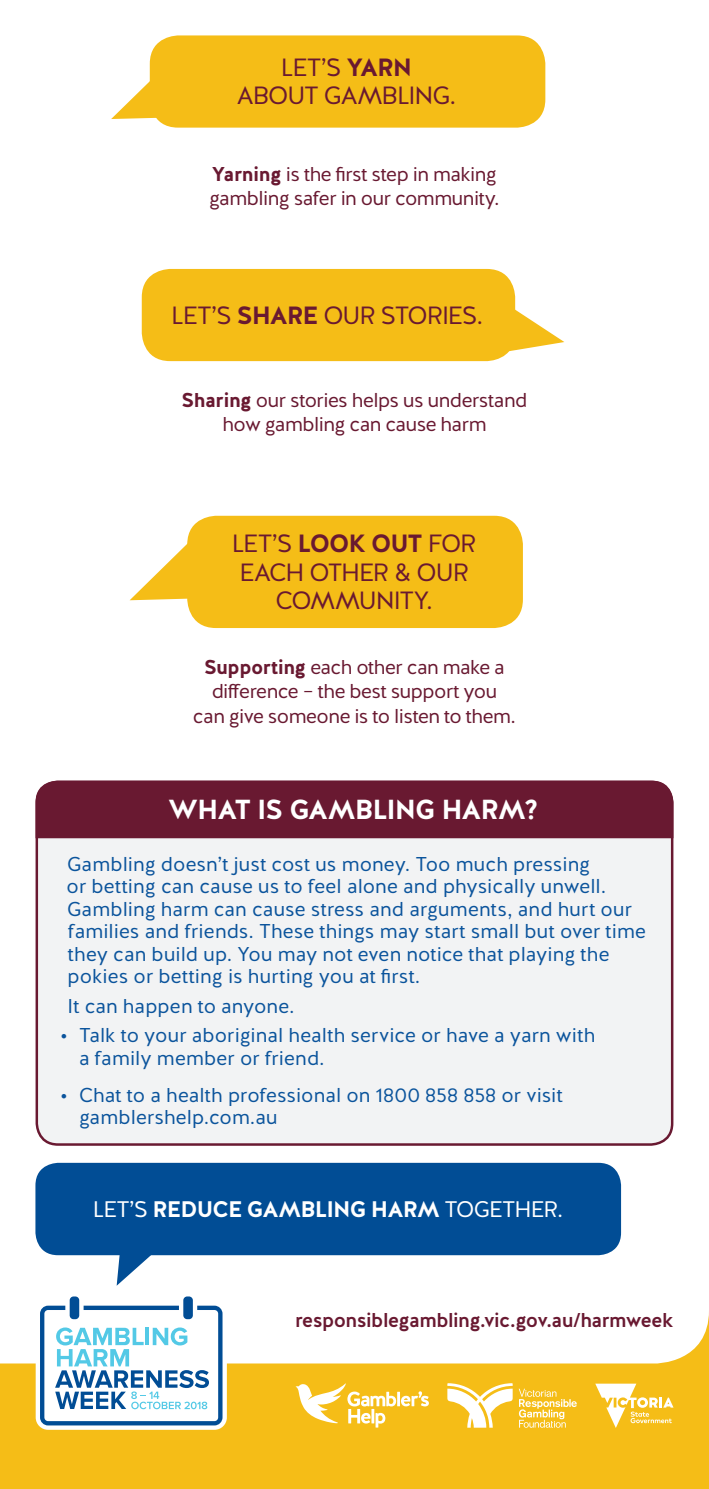
<style>
.page{position:relative;width:709px;height:1489px;background:#fff}
.page>*{position:absolute;margin:0;border:0;box-sizing:border-box;transform-origin:0 0}
.t1{font:700 27.5px "Halis GR";letter-spacing:-.04em;color:#fff}
.t2{font:25px/28.2px "Halis GR S Book";letter-spacing:-.045em;color:#691931;text-align:center}
.t3{font:700 22.5px "Halis GR";letter-spacing:-.035em;color:#fff}
.t4{font:20px/22.5px "Halis GR";letter-spacing:.005em;color:#0b549c}
.t5{font:20px/24px "Halis GR";letter-spacing:-.025em;color:#691931;text-align:center}
.t6{font:500 20px "Halis GR";letter-spacing:-.025em;color:#691931}
.s1{font-family:"Halis GR";font-weight:700}
.s2{font-weight:700}
.s3{font-weight:400}
</style>
<div class="page">
<div style="left:0;top:0;width:709px;height:1488px;background:#f5bd17"></div>
<div style="left:0;top:0;width:709px;height:1363px;background:#fff"></div>
<svg style="left:36px;top:1291px;width:191px;height:138px;background:#c1d9e8"></svg>
<svg style="left:117px;top:1160px;width:86px;height:125px;background:#d1deeb"></svg>
<div style="left:35px;top:1162px;width:586px;height:93px;background:#014d95;border-radius:23px"></div>
<div style="left:37px;top:782px;width:635px;height:362px;background:#f2f3f4;border-radius:21px"></div>
<div style="left:36px;top:780px;width:637px;height:58px;background:#691931"></div>
<svg style="left:111px;top:41px;width:49px;height:78px"></svg>
<div style="left:150px;top:35px;width:395px;height:93px;background:#f5bd17;border-radius:28px"></div>
<svg style="left:500px;top:286px;width:64px;height:72px"></svg>
<div style="left:142px;top:269px;width:373px;height:92px;background:#f5bd17;border-radius:28px"></div>
<svg style="left:130px;top:527px;width:62px;height:73px"></svg>
<div style="left:187px;top:515px;width:336px;height:113px;background:#f5bd17;border-radius:29px"></div>
<svg style="left:518px;top:1388px;width:59px;height:39px"></svg>
<svg style="left:447px;top:1383px;width:65px;height:45px"></svg>
<svg style="left:296px;top:1383px;width:133px;height:44px"></svg>
<svg style="left:595px;top:1383px;width:78px;height:44px"></svg>
<p class="t2" style="left:237px;top:54px;width:221px">LET’S <span class="s1">YARN<br></span>ABOUT GAMBLING.</p>
<p class="t5" style="left:209px;top:163px;width:292px;text-align:left"><span class="s2">Yarning</span> is the first step in making gambling safer in our community.</p>
<p class="t2" style="left:171px;top:301px;width:313px">LET’S <span class="s1">SHARE</span> OUR STORIES.</p>
<p class="t5" style="left:181px;top:389px;width:347px"><span class="s2">Sharing</span> our stories helps us understand how gambling can cause harm</p>
<p class="t2" style="left:232px;top:530px;width:246px">LET’S <span class="s1">LOOK OUT</span> FOR<br>EACH OTHER &amp; OUR<br>COMMUNITY.</p>
<p class="t5" style="left:193px;top:656px;width:324px"><span class="s2">Supporting</span> each other can make a difference – the best support you<br>can give someone is to listen to them.</p>
<p class="t1" style="left:168px;top:791px;width:372px">WHAT IS GAMBLING HARM?</p>
<p class="t4" style="left:67px;top:852px;width:581px">Gambling doesn’t just cost us money. Too much pressing<br>or betting can cause us to feel alone and physically unwell.<br>Gambling harm can cause stress and arguments, and hurt our families and friends. These things may start small but over time they can build up. You may not even notice that playing the pokies or betting is hurting you at first.</p>
<p class="t4" style="left:67px;top:994px;width:229px">It can happen to anyone.</p>
<p class="t4" style="left:79px;top:1024px;width:517px;text-indent:-19px">• Talk to your aboriginal health service or have a yarn with a family member or friend.</p>
<p class="t4" style="left:79px;top:1083px;width:485px;text-indent:-19px">• Chat to a health professional on 1800 858 858 or visit gamblershelp.com.au</p>
<p class="t3" style="left:93px;top:1194px;width:472px"><span class="s3">LET’S</span> REDUCE GAMBLING HARM <span class="s3">TOGETHER.</span></p>
<p class="t6" style="left:295px;top:1307px;width:380px">responsiblegambling.vic.gov.au/harmweek</p>
</div>
